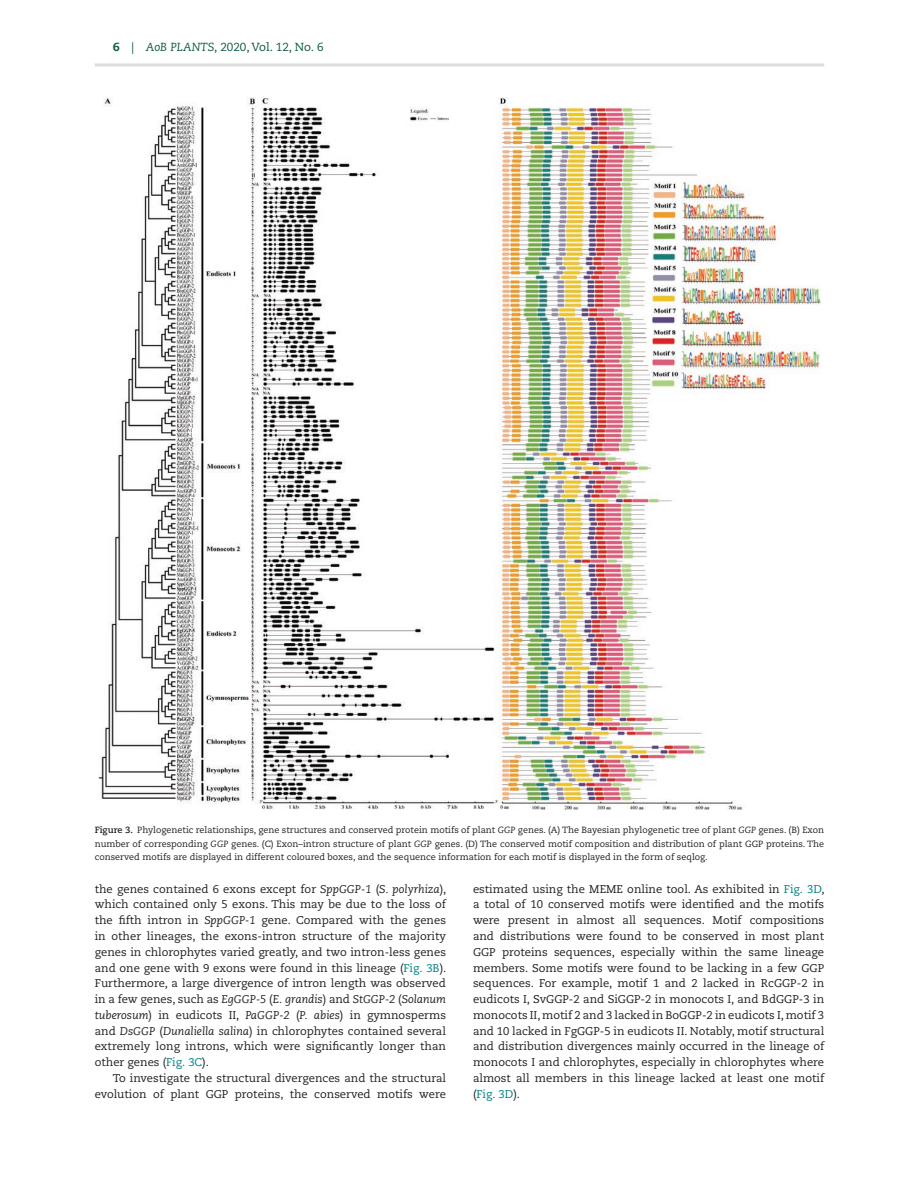
<style>
.page{position:relative;width:919px;height:1187px;background:#fff}
.page>*{position:absolute;margin:0;border:0;box-sizing:border-box;transform-origin:0 0}
.t1{font:11.7px "Caecilia LT Std";color:#0d5948}
.t2{font:11.25px/15.8px "Caecilia LT Std";color:#231f20;text-align:justify}
.t3{font:9px/13.5px "Caecilia LT Std";color:#231f20;text-align:justify}
.s1{font-weight:800}
.s2{font-style:italic}
.s3{font-weight:700}
.s4{color:#008181}
</style>
<div class="page">
<hr style="left:95px;top:63px;width:729px;height:3px;background:#dcdddf">
<img style="left:98px;top:98px;width:722px;height:711px">
<p class="t1" style="left:113px;top:41px;width:212px"><span class="s1">6</span> | <span class="s2">AoB PLANTS</span>, 2020, Vol. 12, No. 6</p>
<p class="t3" style="left:95px;top:823px;width:731px"><span class="s3">Figure 3.</span> Phylogenetic relationships, gene structures and conserved protein motifs of plant <span class="s2">GGP</span> genes. (A) The Bayesian phylogenetic tree of plant <span class="s2">GGP</span> genes. (B) Exon number of corresponding <span class="s2">GGP</span> genes. (C) Exon–intron structure of plant <span class="s2">GGP</span> genes. (D) The conserved motif composition and distribution of plant GGP proteins. The conserved motifs are displayed in different coloured boxes, and the sequence information for each motif is displayed in the form of seqlog.</p>
<p class="t2" style="left:95px;top:881px;width:353px">the genes contained 6 exons except for <span class="s2">SppGGP-1</span> (<span class="s2">S. polyrhiza</span>), which contained only 5 exons. This may be due to the loss of the fifth intron in <span class="s2">SppGGP-1</span> gene. Compared with the genes in other lineages, the exons-intron structure of the majority genes in chlorophytes varied greatly, and two intron-less genes and one gene with 9 exons were found in this lineage (<span class="s4">Fig. 3B</span>).<br>Furthermore, a large divergence of intron length was observed in a few genes, such as <span class="s2">EgGGP-5</span> (<span class="s2">E. grandis</span>) and <span class="s2">StGGP-2</span> (<span class="s2">Solanum tuberosum</span>) in eudicots II, <span class="s2">PaGGP-2</span> (<span class="s2">P. abies</span>) in gymnosperms and <span class="s2">DsGGP</span> (<span class="s2">Dunaliella salina</span>) in chlorophytes contained several extremely long introns, which were significantly longer than other genes (<span class="s4">Fig. 3C</span>).</p>
<p class="t2" style="left:95px;top:1070px;width:353px;text-align:right">To investigate the structural divergences and the structural evolution of plant GGP proteins, the conserved motifs were</p>
<p class="t2" style="left:473px;top:881px;width:353px">estimated using the MEME online tool. As exhibited in <span class="s4">Fig. 3D</span>, a total of 10 conserved motifs were identified and the motifs were present in almost all sequences. Motif compositions and distributions were found to be conserved in most plant GGP proteins sequences, especially within the same lineage members. Some motifs were found to be lacking in a few GGP sequences. For example, motif 1 and 2 lacked in RcGGP-2 in eudicots I, SvGGP-2 and SiGGP-2 in monocots I, and BdGGP-3 in monocots II, motif 2 and 3 lacked in BoGGP-2 in eudicots I, motif 3 and 10 lacked in FgGGP-5 in eudicots II. Notably, motif structural and distribution divergences mainly occurred in the lineage of monocots I and chlorophytes, especially in chlorophytes where almost all members in this lineage lacked at least one motif (<span class="s4">Fig. 3D</span>).</p>
</div>
